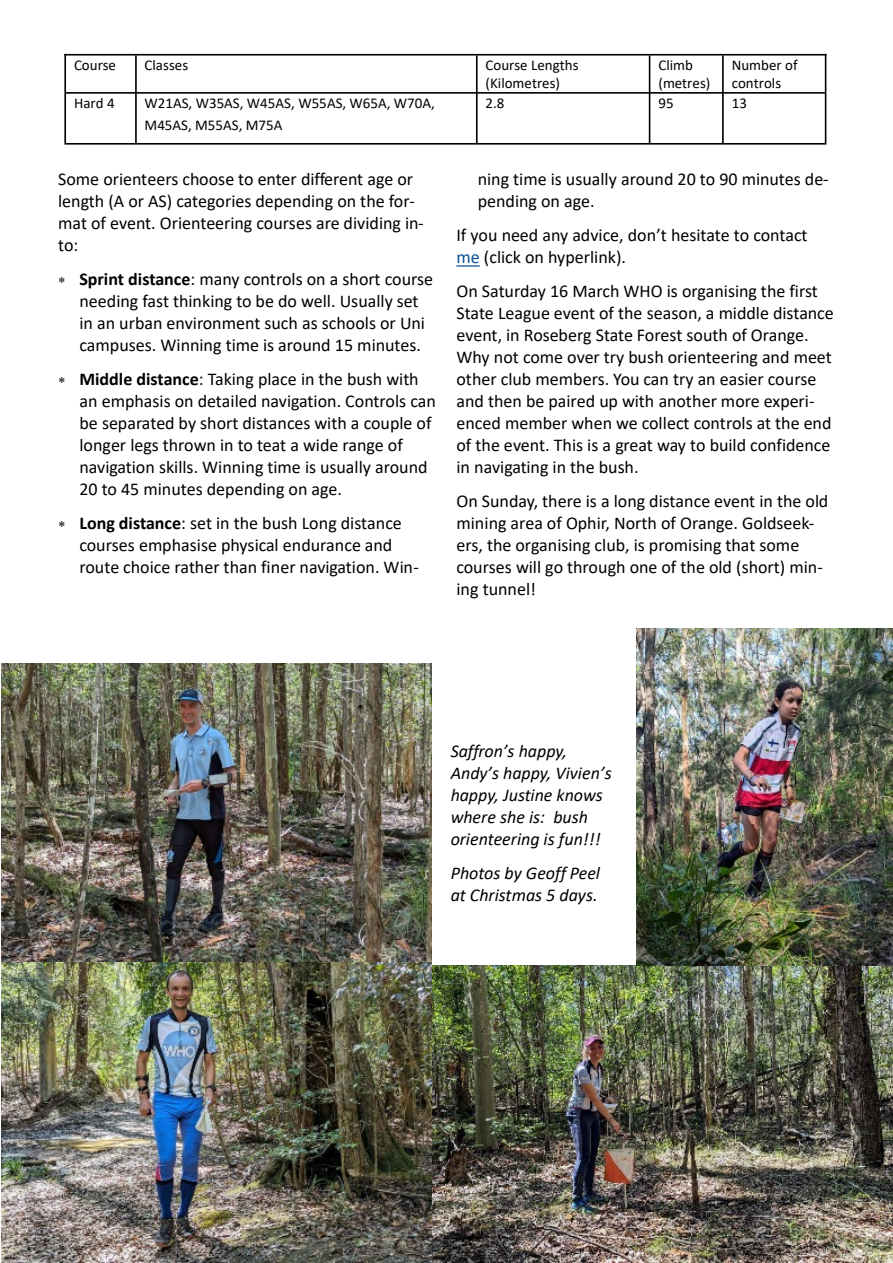
<style>
.page{position:relative;width:893px;height:1263px;background:#fff}
.page>*{position:absolute;margin:0;border:0;box-sizing:border-box;transform-origin:0 0}
.t1{font:18px/21.9px "Calibri";color:#000}
.t2{font:italic 18px/21.9px "Calibri";color:#000}
.t3{font:15px/18.3px "Calibri";color:#000}
.s1{font-weight:700}
.s2{color:#085296}
</style>
<div class="page">
<hr style="left:456px;top:265px;width:24px;height:2px;background:#085296">
<hr style="left:64px;top:54px;width:2px;height:89px;background:#000">
<hr style="left:135px;top:55px;width:2px;height:88px;background:#000">
<hr style="left:476px;top:55px;width:2px;height:88px;background:#000">
<hr style="left:649px;top:55px;width:1px;height:88px;background:#000">
<hr style="left:722px;top:55px;width:2px;height:88px;background:#000">
<hr style="left:825px;top:54px;width:1px;height:89px;background:#000">
<hr style="left:64px;top:54px;width:762px;height:2px;background:#000">
<hr style="left:66px;top:92px;width:759px;height:2px;background:#000">
<hr style="left:64px;top:143px;width:762px;height:2px;background:#000">
<img style="left:1px;top:664px;width:430px;height:298px">
<img style="left:431px;top:966px;width:462px;height:296px">
<img style="left:1px;top:962px;width:430px;height:301px">
<img style="left:637px;top:628px;width:256px;height:337px">
<p class="t3" style="left:74px;top:57px;width:44px">Course</p>
<p class="t3" style="left:145px;top:57px;width:45px">Classes</p>
<p class="t3" style="left:486px;top:57px;width:94px">Course Lengths (Kilometres)</p>
<p class="t3" style="left:658px;top:57px;width:54px">Climb (metres)</p>
<p class="t3" style="left:732px;top:57px;width:67px">Number of controls</p>
<p class="t3" style="left:74px;top:95px;width:42px">Hard 4</p>
<p class="t3" style="left:145px;top:93px;width:292px;line-height:21.8px">W21AS, W35AS, W45AS, W55AS, W65A, W70A,<br>M45AS, M55AS, M75A</p>
<p class="t3" style="left:486px;top:95px;width:20px">2.8</p>
<p class="t3" style="left:658px;top:95px;width:17px">95</p>
<p class="t3" style="left:732px;top:95px;width:17px">13</p>
<p class="t1" style="left:58px;top:170px;width:367px">Some orienteers choose to enter different age or length (A or AS) categories depending on the for&shy;mat of event. Orienteering courses are dividing in&shy;to:</p>
<p class="t1" style="left:79px;top:270px;width:355px"><span class="s1">Sprint distance</span>: many controls on a short course needing fast thinking to be do well. Usually set in an urban environment such as schools or Uni campuses. Winning time is around 15 minutes.</p>
<p class="t1" style="left:79px;top:370px;width:358px"><span class="s1">Middle distance</span>: Taking place in the bush with an emphasis on detailed navigation. Controls can be separated by short distances with a couple of longer legs thrown in to teat a wide range of navigation skills. Winning time is usually around 20 to 45 minutes depending on age.</p>
<p class="t1" style="left:79px;top:514px;width:341px"><span class="s1">Long distance</span>: set in the bush Long distance courses emphasise physical endurance and route choice rather than finer navigation. Win-</p>
<p class="t1" style="left:478px;top:170px;width:353px">ning time is usually around 20 to 90 minutes de&shy;pending on age.</p>
<p class="t1" style="left:456px;top:226px;width:352px">If you need any advice, don’t hesitate to contact <span class="s2">me</span> (click on hyperlink).</p>
<p class="t1" style="left:456px;top:282px;width:379px">On Saturday 16 March WHO is organising the first State League event of the season, a middle distance event, in Roseberg State Forest south of Orange.<br>Why not come over try bush orienteering and meet other club members. You can try an easier course and then be paired up with another more experi&shy;enced member when we collect controls at the end of the event. This is a great way to build confidence in navigating in the bush.</p>
<p class="t1" style="left:456px;top:492px;width:373px">On Sunday, there is a long distance event in the old mining area of Ophir, North of Orange. Goldseek&shy;ers, the organising club, is promising that some courses will go through one of the old (short) min&shy;ing tunnel!</p>
<p class="t2" style="left:451px;top:741px;width:162px">Saffron’s happy,<br>Andy’s happy, Vivien’s happy, Justine knows where she is: bush orienteering is fun!!!</p>
<p class="t2" style="left:451px;top:863px;width:151px">Photos by Geoff Peel at Christmas 5 days.</p>
</div>
